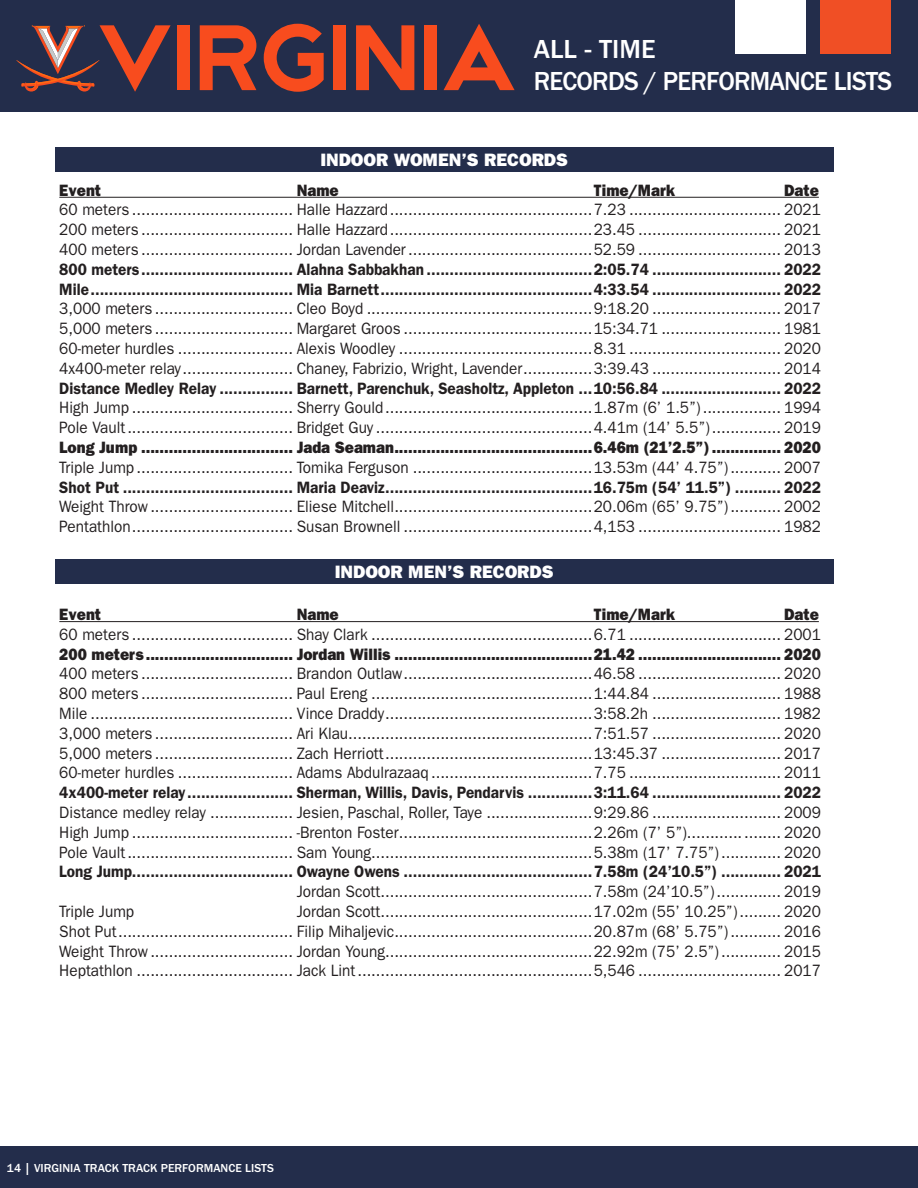
<style>
.page{position:relative;width:918px;height:1188px;background:#fff}
.page>*{position:absolute;margin:0;border:0;box-sizing:border-box;transform-origin:0 0}
.t1{font:500 27px/32.4px "ITC Franklin Gothic Std";letter-spacing:-.03em;color:#fff}
.t2{font:18px "ITC Franklin Gothic Std Hvy";color:#fff}
.t3{font:16.5px "ITC Franklin Gothic Std";color:#231f20;scale:.93 1}
.t4{font:600 16.5px "ITC Franklin Gothic Std";color:#231f20;scale:.93 1}
.t5{font:16.5px "ITC Franklin Gothic Std Hvy";color:#231f20;scale:.93 1}
.t6{font:500 12px "ITC Franklin Gothic Std";color:#fff}
</style>
<div class="page">
<div style="left:0;top:0;width:918px;height:112px;background:#232d4b"></div>
<div style="left:424px;top:25px;width:13px;height:65px;background:#f84c1e"></div>
<div style="left:333px;top:25px;width:13px;height:65px;background:#f84c1e"></div>
<div style="left:177px;top:25px;width:13px;height:65px;background:#f84c1e"></div>
<svg style="left:444px;top:24px;width:71px;height:66px"></svg>
<svg style="left:200px;top:25px;width:56px;height:65px"></svg>
<svg style="left:356px;top:25px;width:58px;height:65px"></svg>
<svg style="left:264px;top:24px;width:60px;height:68px"></svg>
<div style="left:0;top:1146px;width:918px;height:42px;background:#232d4b"></div>
<div style="left:736px;top:0;width:70px;height:53px;background:#fff"></div>
<div style="left:821px;top:0;width:70px;height:53px;background:#f04f25"></div>
<svg style="left:16px;top:25px;width:155px;height:67px"></svg>
<hr style="left:59px;top:197px;width:760px;height:1px;background:#231f20">
<hr style="left:59px;top:621px;width:760px;height:1px;background:#231f20">
<div style="left:55px;top:148px;width:778px;height:24px;background:#232d4b"></div>
<div style="left:55px;top:559px;width:778px;height:25px;background:#232d4b"></div>
<h1 class="t1" style="left:534px;top:33px;width:360px">ALL - TIME<br>RECORDS / PERFORMANCE LISTS</h1>
<p class="t2" style="left:320px;top:149px;width:249px">INDOOR WOMEN’S RECORDS</p>
<p class="t5" style="left:59px;top:180px;width:46px">Event</p>
<p class="t5" style="left:297px;top:180px;width:47px">Name</p>
<p class="t5" style="left:594px;top:180px;width:89px">Time/Mark</p>
<p class="t5" style="left:784px;top:180px;width:39px">Date</p>
<p class="t3" style="left:59px;top:200px;width:821px">60 meters ................................... Halle Hazzard............................................7.23 ................................. 2021</p>
<p class="t3" style="left:59px;top:220px;width:821px">200 meters ................................. Halle Hazzard............................................23.45 ............................... 2021</p>
<p class="t3" style="left:59px;top:240px;width:821px">400 meters ................................. Jordan Lavender........................................52.59 ............................... 2013</p>
<p class="t4" style="left:59px;top:259px;width:821px">800 meters................................. Alahna Sabbakhan ....................................2:05.74 ............................ 2022</p>
<p class="t4" style="left:59px;top:279px;width:821px">Mile............................................ Mia Barnett..............................................4:33.54 ............................ 2022</p>
<p class="t3" style="left:59px;top:299px;width:821px">3,000 meters .............................. Cleo Boyd .................................................9:18.20 ............................ 2017</p>
<p class="t3" style="left:59px;top:319px;width:821px">5,000 meters .............................. Margaret Groos .........................................15:34.71 .......................... 1981</p>
<p class="t3" style="left:59px;top:339px;width:821px">60-meter hurdles ......................... Alexis Woodley ..........................................8.31 ................................. 2020</p>
<p class="t3" style="left:59px;top:359px;width:821px">4x400-meter relay........................ Chaney, Fabrizio, Wright, Lavender...............3:39.43 ............................ 2014</p>
<p class="t4" style="left:59px;top:378px;width:821px">Distance Medley Relay ................ Barnett, Parenchuk, Seasholtz, Appleton ...10:56.84 .......................... 2022</p>
<p class="t3" style="left:59px;top:398px;width:821px">High Jump ................................... Sherry Gould.............................................1.87m (6’ 1.5”)................. 1994</p>
<p class="t3" style="left:59px;top:418px;width:821px">Pole Vault.................................... Bridget Guy ...............................................4.41m (14’ 5.5”)............... 2019</p>
<p class="t5" style="left:59px;top:438px;width:821px">Long Jump ................................. Jada Seaman...........................................6.46m (21’2.5”) ............... 2020</p>
<p class="t3" style="left:59px;top:458px;width:821px">Triple Jump .................................. Tomika Ferguson .......................................13.53m (44’ 4.75”)........... 2007</p>
<p class="t4" style="left:59px;top:477px;width:821px">Shot Put ..................................... Maria Deaviz.............................................16.75m (54’ 11.5”) .......... 2022</p>
<p class="t3" style="left:59px;top:497px;width:821px">Weight Throw............................... Eliese Mitchell...........................................20.06m (65’ 9.75”)........... 2002</p>
<p class="t3" style="left:59px;top:517px;width:821px">Pentathlon................................... Susan Brownell .........................................4,153 ............................... 1982</p>
<p class="t2" style="left:335px;top:561px;width:220px">INDOOR MEN’S RECORDS</p>
<p class="t5" style="left:59px;top:605px;width:46px">Event</p>
<p class="t5" style="left:297px;top:605px;width:47px">Name</p>
<p class="t5" style="left:594px;top:605px;width:89px">Time/Mark</p>
<p class="t5" style="left:784px;top:605px;width:39px">Date</p>
<p class="t3" style="left:59px;top:625px;width:821px">60 meters ................................... Shay Clark ................................................6.71 ................................. 2001</p>
<p class="t5" style="left:59px;top:644px;width:821px">200 meters ................................ Jordan Willis ...........................................21.42 ............................... 2020</p>
<p class="t3" style="left:59px;top:664px;width:821px">400 meters ................................. Brandon Outlaw.........................................46.58 ............................... 2020</p>
<p class="t3" style="left:59px;top:684px;width:821px">800 meters ................................. Paul Ereng ................................................1:44.84 ............................ 1988</p>
<p class="t3" style="left:59px;top:704px;width:821px">Mile ............................................ Vince Draddy.............................................3:58.2h ............................ 1982</p>
<p class="t3" style="left:59px;top:724px;width:821px">3,000 meters .............................. Ari Klau.....................................................7:51.57 ............................ 2020</p>
<p class="t3" style="left:59px;top:743px;width:821px">5,000 meters .............................. Zach Herriott.............................................13:45.37 .......................... 2017</p>
<p class="t3" style="left:59px;top:763px;width:821px">60-meter hurdles ......................... Adams Abdulrazaaq ...................................7.75 ................................. 2011</p>
<p class="t4" style="left:59px;top:783px;width:821px">4x400-meter relay....................... Sherman, Willis, Davis, Pendarvis ..............3:11.64 ............................ 2022</p>
<p class="t3" style="left:59px;top:803px;width:821px">Distance medley relay .................. Jesien, Paschal, Roller, Taye .......................9:29.86 ............................ 2009</p>
<p class="t3" style="left:59px;top:823px;width:821px">High Jump ................................... -Brenton Foster..........................................2.26m (7’ 5”).................... 2020</p>
<p class="t3" style="left:59px;top:842px;width:821px">Pole Vault.................................... Sam Young................................................5.38m (17’ 7.75”)............. 2020</p>
<p class="t4" style="left:59px;top:862px;width:821px">Long Jump................................... Owayne Owens .........................................7.58m (24’10.5”) ............. 2021</p>
<p class="t3" style="left:297px;top:882px;width:565px">Jordan Scott..............................................7.58m (24’10.5”).............. 2019</p>
<p class="t3" style="left:59px;top:902px;width:82px">Triple Jump</p>
<p class="t3" style="left:297px;top:902px;width:565px">Jordan Scott..............................................17.02m (55’ 10.25”)......... 2020</p>
<p class="t3" style="left:59px;top:922px;width:821px">Shot Put...................................... Filip Mihaljevic...........................................20.87m (68’ 5.75”)........... 2016</p>
<p class="t3" style="left:59px;top:941px;width:821px">Weight Throw............................... Jordan Young.............................................22.92m (75’ 2.5”)............. 2015</p>
<p class="t3" style="left:59px;top:961px;width:821px">Heptathlon .................................. Jack Lint...................................................5,546 ............................... 2017</p>
<p class="t6" style="left:7px;top:1161px;width:268px">14 | VIRGINIA TRACK TRACK PERFORMANCE LISTS</p>
</div>
